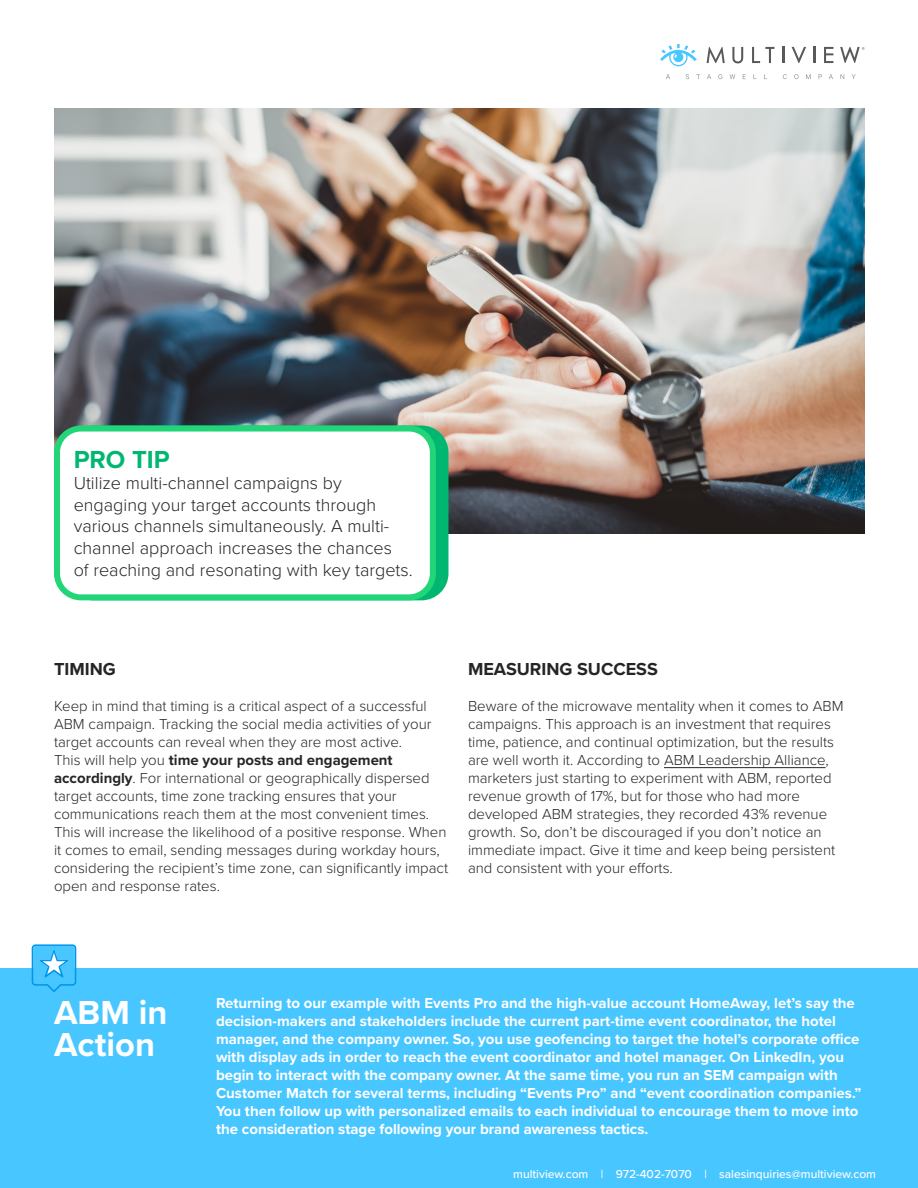
<style>
.page{position:relative;width:918px;height:1188px;background:#fff}
.page>*{position:absolute;margin:0;border:0;box-sizing:border-box;transform-origin:0 0}
.t1{font:700 34.5px/32.4px "Proxima Nova";color:#fff}
.t2{font:700 25.5px "Proxima Nova";color:#00b771}
.t3{font:300 18px/21.6px "Proxima Nova";color:#252525}
.t4{font:700 18px "Proxima Nova";color:#252525}
.t5{font:300 15px/18px "Proxima Nova";color:#252525}
.t6{font:700 15px/18px "Proxima Nova";color:#fff}
.t7{font:500 12px "Proxima Nova";color:#fff}
.s1{font-weight:700}
</style>
<div class="page">
<div style="left:0;top:1164px;width:918px;height:24px;background:#48c6ff"></div>
<svg style="left:732px;top:47px;width:11px;height:16px"></svg>
<svg style="left:752px;top:47px;width:22px;height:16px"></svg>
<svg style="left:782px;top:47px;width:2px;height:16px"></svg>
<svg style="left:792px;top:47px;width:14px;height:16px"></svg>
<svg style="left:813px;top:47px;width:2px;height:16px"></svg>
<svg style="left:824px;top:47px;width:9px;height:16px"></svg>
<svg style="left:660px;top:44px;width:37px;height:22px"></svg>
<svg style="left:707px;top:47px;width:18px;height:16px"></svg>
<svg style="left:666px;top:74px;width:4px;height:5px"></svg>
<svg style="left:686px;top:74px;width:3px;height:5px"></svg>
<svg style="left:707px;top:74px;width:4px;height:5px"></svg>
<svg style="left:718px;top:74px;width:4px;height:5px"></svg>
<svg style="left:730px;top:74px;width:5px;height:5px"></svg>
<svg style="left:783px;top:74px;width:4px;height:5px"></svg>
<svg style="left:794px;top:74px;width:5px;height:5px"></svg>
<svg style="left:806px;top:74px;width:5px;height:5px"></svg>
<svg style="left:829px;top:74px;width:4px;height:5px"></svg>
<svg style="left:840px;top:74px;width:4px;height:5px"></svg>
<svg style="left:840px;top:47px;width:24px;height:16px"></svg>
<img style="left:54px;top:108px;width:810px;height:426px">
<div style="left:67px;top:426px;width:381px;height:174px;background:#00b771;border-radius:27px"></div>
<div style="left:57px;top:429px;width:376px;height:168px;background:#fff;border-radius:24px"></div>
<div style="left:54px;top:426px;width:382px;height:174px;border:6px solid #22d578;border-radius:24px"></div>
<div style="left:0;top:968px;width:918px;height:196px;background:#48c6ff"></div>
<svg style="left:32px;top:944px;width:44px;height:48px"></svg>
<hr style="left:664px;top:767px;width:162px;height:1px;background:#252525">
<p class="t2" style="left:74px;top:440px;width:98px">PRO TIP</p>
<p class="t3" style="left:74px;top:471px;width:341px">Utilize multi-channel campaigns by engaging your target accounts through various channels simultaneously. A multi&shy;channel approach increases the chances<br>of reaching and resonating with key targets.</p>
<p class="t4" style="left:54px;top:656px;width:63px">TIMING</p>
<p class="t5" style="left:54px;top:696px;width:396px">Keep in mind that timing is a critical aspect of a successful ABM campaign. Tracking the social media activities of your target accounts can reveal when they are most active.<br>This will help you <span class="s1">time your posts and engagement accordingly</span>. For international or geographically dispersed target accounts, time zone tracking ensures that your communications reach them at the most convenient times.<br>This will increase the likelihood of a positive response. When it comes to email, sending messages during workday hours, considering the recipient’s time zone, can significantly impact open and response rates.</p>
<p class="t4" style="left:468px;top:656px;width:191px">MEASURING SUCCESS</p>
<p class="t5" style="left:468px;top:696px;width:377px">Beware of the microwave mentality when it comes to ABM campaigns. This approach is an investment that requires time, patience, and continual optimization, but the results are well worth it. According to ABM Leadership Alliance, marketers just starting to experiment with ABM, reported revenue growth of 17%, but for those who had more developed ABM strategies, they recorded 43% revenue growth. So, don’t be discouraged if you don’t notice an immediate impact. Give it time and keep being persistent and consistent with your efforts.</p>
<p class="t1" style="left:54px;top:995px;width:115px">ABM in<br>Action</p>
<p class="t6" style="left:216px;top:994px;width:647px">Returning to our example with Events Pro and the high-value account HomeAway, let’s say the decision-makers and stakeholders include the current part-time event coordinator, the hotel manager, and the company owner. So, you use geofencing to target the hotel’s corporate office with display ads in order to reach the event coordinator and hotel manager. On LinkedIn, you begin to interact with the company owner. At the same time, you run an SEM campaign with Customer Match for several terms, including “Events Pro” and “event coordination companies.” You then follow up with personalized emails to each individual to encourage them to move into the consideration stage following your brand awareness tactics.</p>
<p class="t7" style="left:513px;top:1165px;width:364px">multiview.com | 972-402-7070 | salesinquiries@multiview.com</p>
</div>
